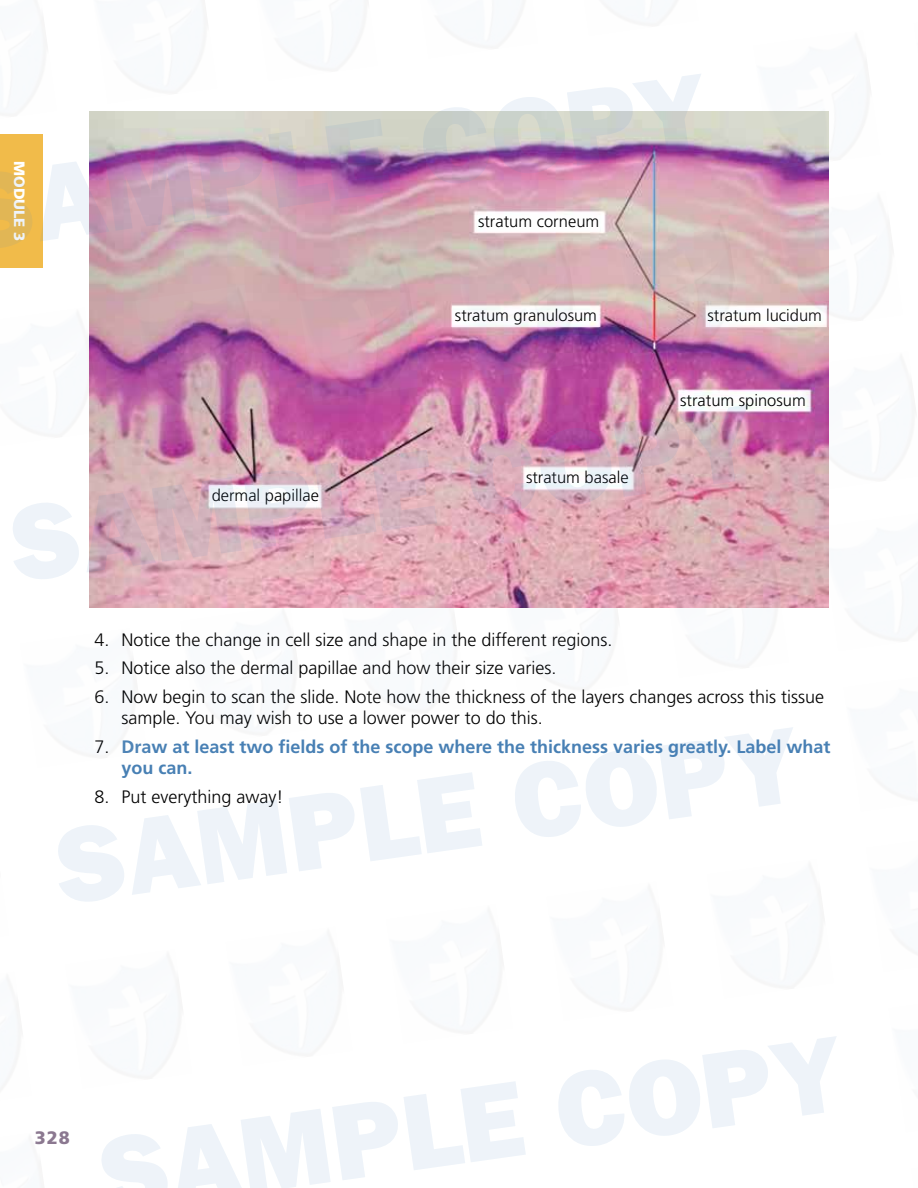
<style>
.page{position:relative;width:918px;height:1188px;background:#fff}
.page>*{position:absolute;margin:0;border:0;box-sizing:border-box;transform-origin:0 0}
.t1{font:300 18px/21.6px "Frutiger";color:#000}
.t2{font:700 18px/21.6px "Frutiger";color:#4880b4}
.t3{font:900 18px "Frutiger";color:#8b7890}
.t4{font:300 16.5px "Frutiger";color:#000}
.t5{font:900 15px "Frutiger";color:#fff}
.s1{font-weight:300;color:#000}
</style>
<div class="page">
<div style="left:0;top:134px;width:43px;height:134px;background:#f1bb4a"></div>
<img style="left:89px;top:112px;width:740px;height:496px">
<img style="left:753px;top:111px;width:76px;height:59px">
<img style="left:776px;top:191px;width:53px;height:139px">
<img style="left:798px;top:351px;width:31px;height:140px">
<img style="left:821px;top:512px;width:8px;height:96px">
<img style="left:89px;top:307px;width:13px;height:140px">
<img style="left:135px;top:285px;width:127px;height:139px">
<img style="left:180px;top:606px;width:128px;height:2px">
<img style="left:296px;top:262px;width:127px;height:140px">
<img style="left:341px;top:583px;width:127px;height:25px">
<img style="left:456px;top:240px;width:127px;height:139px">
<img style="left:501px;top:561px;width:127px;height:47px">
<img style="left:617px;top:217px;width:127px;height:140px">
<img style="left:662px;top:538px;width:127px;height:70px">
<p class="t5" style="left:29px;top:161px;width:82px;rotate:90deg">MODULE 3</p>
<p class="t4" style="left:478px;top:212px;width:123px">stratum corneum</p>
<p class="t4" style="left:455px;top:306px;width:144px">stratum granulosum</p>
<p class="t4" style="left:708px;top:306px;width:116px">stratum lucidum</p>
<p class="t4" style="left:212px;top:486px;width:109px">dermal papillae</p>
<p class="t4" style="left:526px;top:468px;width:104px">stratum basale</p>
<p class="t4" style="left:680px;top:391px;width:127px">stratum spinosum</p>
<p class="t1" style="left:95px;top:629px;width:520px">4. Notice the change in cell size and shape in the different regions.</p>
<p class="t1" style="left:95px;top:657px;width:464px">5. Notice also the dermal papillae and how their size varies.</p>
<p class="t1" style="left:122px;top:686px;width:704px;text-indent:-27px">6. Now begin to scan the slide. Note how the thickness of the layers changes across this tissue sample. You may wish to use a lower power to do this.</p>
<p class="t2" style="left:122px;top:735px;width:710px;text-indent:-27px"><span class="s1">7.</span> Draw at least two fields of the scope where the thickness varies greatly. Label what you can.</p>
<p class="t1" style="left:95px;top:786px;width:190px">8. Put everything away!</p>
<p class="t3" style="left:35px;top:1127px;width:36px">328</p>
</div>
